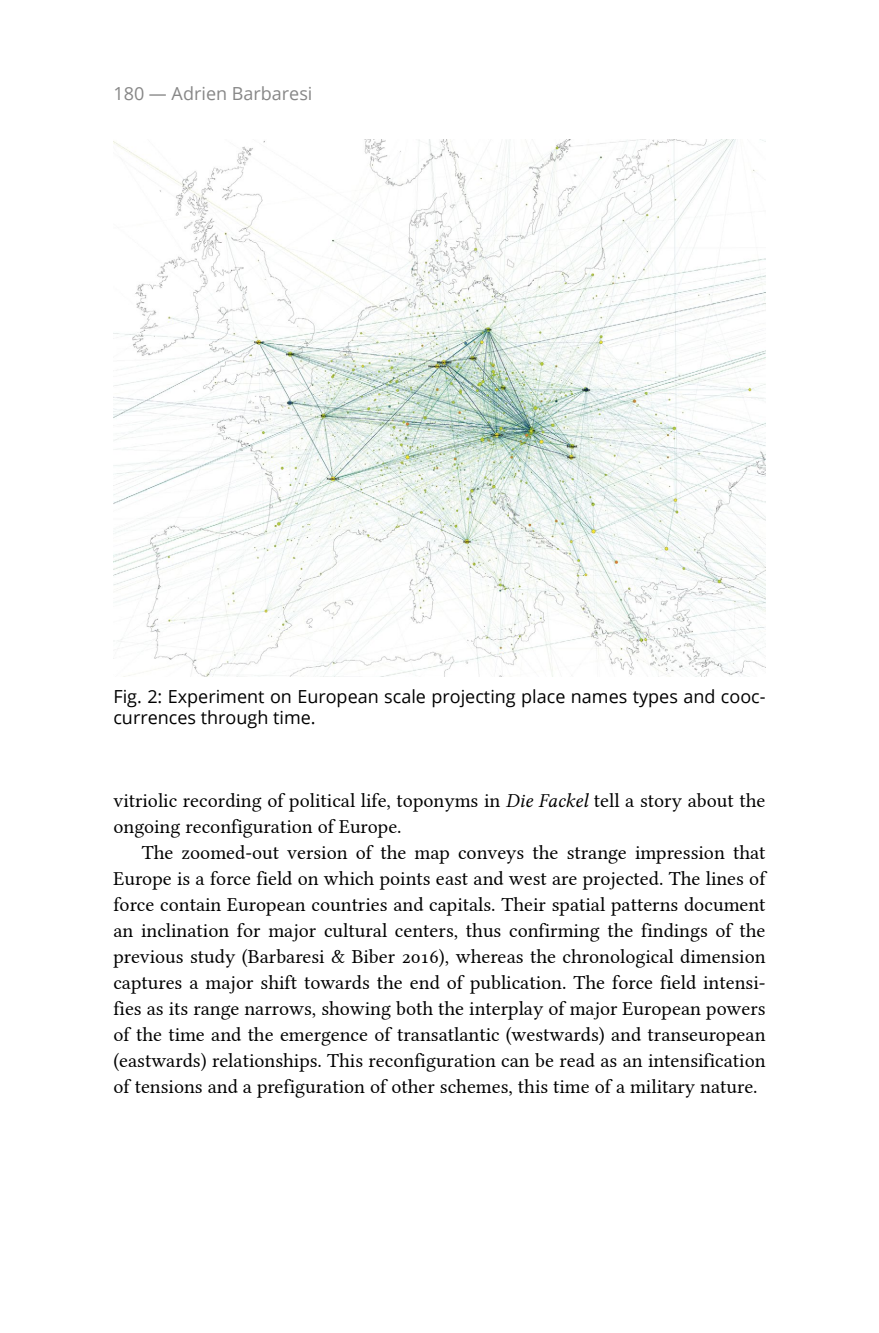
<style>
.page{position:relative;width:879px;height:1333px;background:#fff}
.page>*{position:absolute;margin:0;border:0;box-sizing:border-box;transform-origin:0 0}
.Fließtext{font:20px/26px "Linux Libertine G";color:#000}
.Legende{font:18px/21.6px "Open Sans";color:#000}
.t1{font:18px "Open Sans";color:#878787}
.s1{font-family:"Linux Libertine GI"}
</style>
<div class="page">
<img style="left:113px;top:140px;width:652px;height:536px">
<p class="t1" style="left:113px;top:81px;width:201px">180 — Adrien Barbaresi</p>
<p class="Legende" style="left:113px;top:685px;width:653px">Fig. 2: Experiment on European scale projecting place names types and cooc&shy;currences through time.</p>
<p class="Fließtext" style="left:113px;top:787px;width:653px">vitriolic recording of political life, toponyms in <span class="s1">Die Fackel</span> tell a story about the ongoing reconfiguration of Europe.</p>
<p class="Fließtext" style="left:113px;top:839px;width:654px;text-align:justify;text-indent:28px">The zoomed-out version of the map conveys the strange impression that Europe is a force field on which points east and west are projected. The lines of force contain European countries and capitals. Their spatial patterns document an inclination for major cultural centers, thus confirming the findings of the previous study (Barbaresi &amp; Biber 2016), whereas the chronological dimension captures a major shift towards the end of publication. The force field intensi&shy;fies as its range narrows, showing both the interplay of major European powers of the time and the emergence of transatlantic (westwards) and transeuropean (eastwards) relationships. This reconfiguration can be read as an intensification of tensions and a prefiguration of other schemes, this time of a military nature.</p>
</div>
